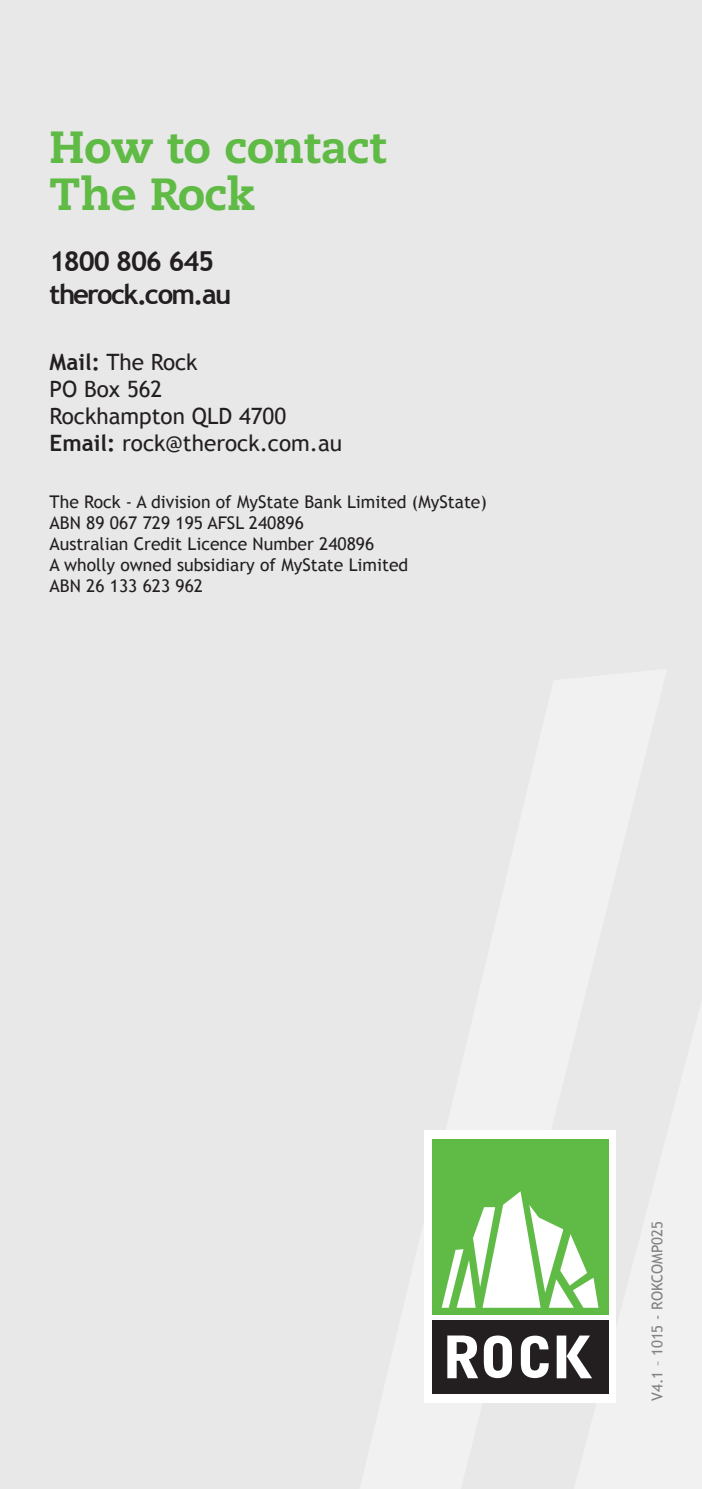
<style>
.page{position:relative;width:702px;height:1489px;background:#fff}
.page>*{position:absolute;margin:0;border:0;box-sizing:border-box;transform-origin:0 0}
.t1{font:800 45px/47.5px "Caecilia";letter-spacing:-.01em;color:#60bb46}
.Body{font:700 27.5px/32.5px "Trebuchet MS";letter-spacing:-.055em;color:#231f20}
.t2{font:22.5px/27px "Trebuchet MS";color:#231f20}
.t3{font:17.5px/21px "Trebuchet MS";color:#231f20}
.BODY_1{font:15px "Trebuchet MS";color:#808285}
.s1{font-weight:700}
</style>
<div class="page">
<div style="left:0;top:0;width:702px;height:1488px;background:#e8e8e8"></div>
<div style="left:424px;top:1130px;width:191px;height:272px;background:#fff"></div>
<div style="left:431px;top:1139px;width:177px;height:175px;background:#60bb46"></div>
<svg style="left:442px;top:1191px;width:156px;height:116px"></svg>
<div style="left:432px;top:1320px;width:176px;height:73px;background:#231f20"></div>
<svg style="left:447px;top:1335px;width:31px;height:42px"></svg>
<svg style="left:484px;top:1335px;width:28px;height:42px"></svg>
<svg style="left:521px;top:1335px;width:27px;height:42px"></svg>
<svg style="left:556px;top:1335px;width:36px;height:43px"></svg>
<p class="t1" style="left:50px;top:123px;width:338px">How to contact<br>The Rock</p>
<p class="Body" style="left:50px;top:245px;width:183px">1800 806 645 therock.com.au</p>
<p class="t2" style="left:50px;top:349px;width:149px"><span class="s1">Mail:</span> The Rock</p>
<p class="t2" style="left:50px;top:376px;width:114px">PO Box 562</p>
<p class="t2" style="left:50px;top:403px;width:294px">Rockhampton QLD 4700<br><span class="s1">Email:</span> rock@therock.com.au</p>
<p class="t3" style="left:50px;top:491px;width:439px">The Rock - A division of MyState Bank Limited (MyState)</p>
<p class="t3" style="left:50px;top:512px;width:256px">ABN 89 067 729 195 AFSL 240896</p>
<p class="t3" style="left:50px;top:533px;width:360px">Australian Credit Licence Number 240896<br>A wholly owned subsidiary of MyState Limited</p>
<p class="t3" style="left:50px;top:575px;width:155px">ABN 26 133 623 962</p>
<p class="BODY_1" style="left:648px;top:1400px;width:181px;rotate:-90deg">V4.1 – 1015 - ROKCOMP025</p>
</div>
